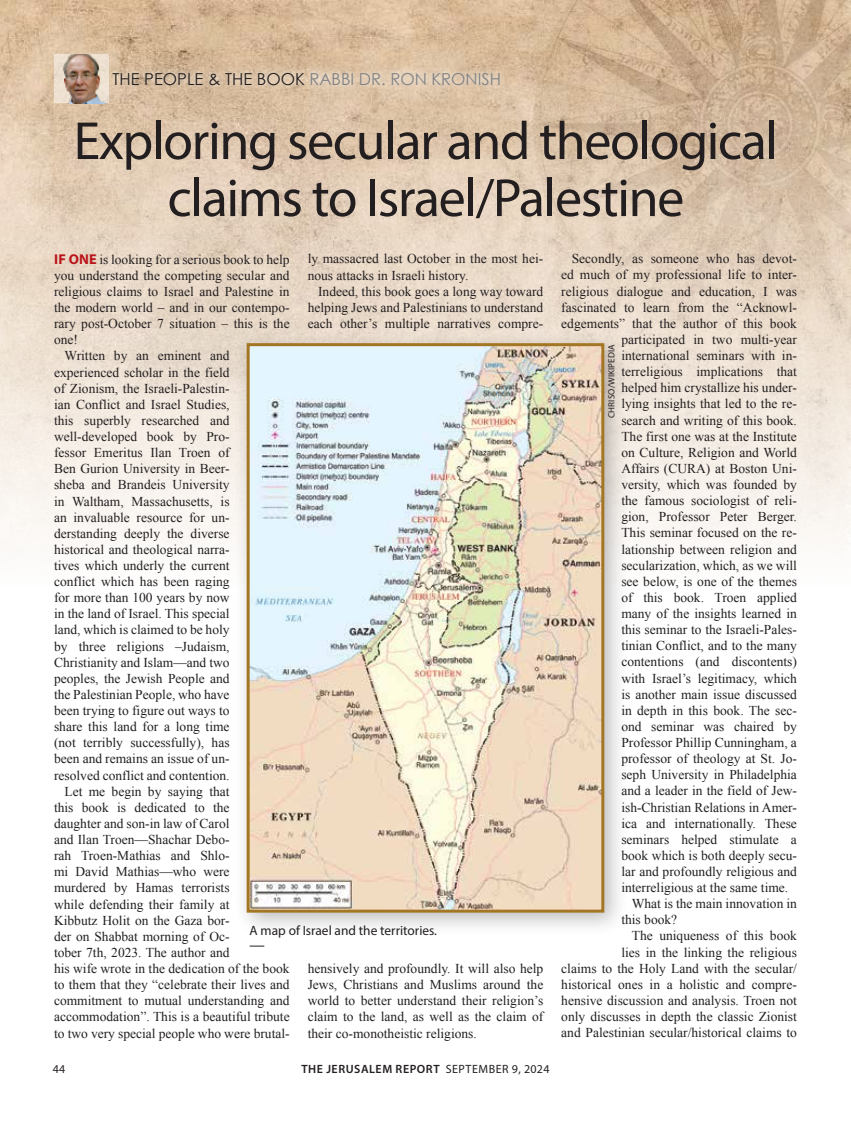
<style>
.page{position:relative;width:851px;height:1127px;background:#fff}
.page>*{position:absolute;margin:0;border:0;box-sizing:border-box;transform-origin:0 0}
.t1{font:54px/57px "Myriad Pro";letter-spacing:-.025em;color:#231f20;text-align:center}
.t2{font:16.5px "Century Gothic";color:#808285}
.t3{font:16.5px "Century Gothic";color:#231f20}
.t4{font:13.5px/16px "Times New Roman";color:#231f20;text-align:justify}
.t5{font:13.5px "Myriad Pro";color:#231f20}
.t6{font:600 12px "Myriad Pro";letter-spacing:.045em;color:#231f20}
.t7{font:12px "Myriad Pro";color:#231f20}
.t8{font:9px "Myriad Pro";letter-spacing:.02em;color:#231f20}
.s1{color:#231f20}
.s2{font-family:"Myriad Pro";font-weight:700;font-size:14.25px;color:#ba141a}
.s3{font-weight:400}
</style>
<div class="page">
<img style="left:0;top:0;width:850px;height:552px">
<img style="left:533px;top:0;width:317px;height:351px">
<svg style="left:109px;top:65px;width:398px;height:27px;background:#dbc3a8"></svg>
<img style="left:54px;top:54px;width:55px;height:49px">
<div style="left:234px;top:331px;width:395px;height:606px;background:#231f20;opacity:.3"></div>
<img style="left:245px;top:342px;width:360px;height:572px">
<svg style="left:249px;top:946px;width:16px;height:1px"></svg>
<p class="t3" style="left:112px;top:67px;width:123px">THE PEOPLE &amp; THE</p>
<p class="t2" style="left:257px;top:67px;width:243px"><span class="s1">BOOK</span> RABBI DR. RON KRONISH</p>
<h1 class="t1" style="left:74px;top:112px;width:706px">Exploring secular and theological claims to Israel/Palestine</h1>
<p class="t4" style="left:54px;top:251px;width:237px"><span class="s2">IF ONE</span> is looking for a serious book to help</p>
<p class="t4" style="left:54px;top:267px;width:237px">you understand the competing secular and</p>
<p class="t4" style="left:54px;top:283px;width:237px">religious claims to Israel and Palestine in</p>
<p class="t4" style="left:54px;top:299px;width:237px">the modern world – and in our contempo-</p>
<p class="t4" style="left:54px;top:315px;width:237px">rary post-October 7 situation – this is the</p>
<p class="t4" style="left:54px;top:331px;width:25px">one!</p>
<p class="t4" style="left:64px;top:348px;width:167px">Written by an eminent and</p>
<p class="t4" style="left:54px;top:364px;width:177px">experienced scholar in the field</p>
<p class="t4" style="left:54px;top:380px;width:177px">of Zionism, the Israeli-Palestin-</p>
<p class="t4" style="left:54px;top:396px;width:177px">ian Conflict and Israel Studies,</p>
<p class="t4" style="left:54px;top:412px;width:177px">this superbly researched and</p>
<p class="t4" style="left:54px;top:428px;width:177px">well-developed book by Pro-</p>
<p class="t4" style="left:54px;top:444px;width:177px">fessor Emeritus Ilan Troen of</p>
<p class="t4" style="left:54px;top:460px;width:177px">Ben Gurion University in Beer-</p>
<p class="t4" style="left:54px;top:477px;width:177px">sheba and Brandeis University</p>
<p class="t4" style="left:54px;top:493px;width:177px">in Waltham, Massachusetts, is</p>
<p class="t4" style="left:54px;top:509px;width:177px">an invaluable resource for un-</p>
<p class="t4" style="left:54px;top:525px;width:177px">derstanding deeply the diverse</p>
<p class="t4" style="left:54px;top:541px;width:177px">historical and theological narra-</p>
<p class="t4" style="left:54px;top:557px;width:177px">tives which underly the current</p>
<p class="t4" style="left:54px;top:573px;width:177px">conflict which has been raging</p>
<p class="t4" style="left:54px;top:589px;width:177px">for more than 100 years by now</p>
<p class="t4" style="left:54px;top:605px;width:177px">in the land of Israel. This special</p>
<p class="t4" style="left:54px;top:622px;width:177px">land, which is claimed to be holy</p>
<p class="t4" style="left:54px;top:638px;width:177px">by three religions –Judaism,</p>
<p class="t4" style="left:54px;top:654px;width:177px">Christianity and Islam—and two</p>
<p class="t4" style="left:54px;top:670px;width:177px">peoples, the Jewish People and</p>
<p class="t4" style="left:54px;top:686px;width:177px">the Palestinian People, who have</p>
<p class="t4" style="left:54px;top:702px;width:177px">been trying to figure out ways to</p>
<p class="t4" style="left:54px;top:718px;width:177px">share this land for a long time</p>
<p class="t4" style="left:54px;top:734px;width:177px">(not terribly successfully), has</p>
<p class="t4" style="left:54px;top:751px;width:177px">been and remains an issue of un-</p>
<p class="t4" style="left:54px;top:767px;width:177px">resolved conflict and contention.</p>
<p class="t4" style="left:64px;top:783px;width:167px">Let me begin by saying that</p>
<p class="t4" style="left:54px;top:799px;width:177px">this book is dedicated to the</p>
<p class="t4" style="left:54px;top:815px;width:177px">daughter and son-in law of Carol</p>
<p class="t4" style="left:54px;top:831px;width:177px">and Ilan Troen—Shachar Debo-</p>
<p class="t4" style="left:54px;top:847px;width:177px">rah Troen-Mathias and Shlo-</p>
<p class="t4" style="left:54px;top:863px;width:177px">mi David Mathias—who were</p>
<p class="t4" style="left:54px;top:880px;width:177px">murdered by Hamas terrorists</p>
<p class="t4" style="left:54px;top:896px;width:177px">while defending their family at</p>
<p class="t4" style="left:54px;top:912px;width:177px">Kibbutz Holit on the Gaza bor-</p>
<p class="t4" style="left:54px;top:928px;width:177px">der on Shabbat morning of Oc-</p>
<p class="t4" style="left:54px;top:944px;width:177px">tober 7th, 2023. The author and</p>
<p class="t4" style="left:54px;top:960px;width:237px">his wife wrote in the dedication of the book</p>
<p class="t4" style="left:54px;top:976px;width:237px">to them that they “celebrate their lives and</p>
<p class="t4" style="left:54px;top:992px;width:237px">commitment to mutual understanding and</p>
<p class="t4" style="left:54px;top:1008px;width:237px">accommodation”. This is a beautiful tribute</p>
<p class="t4" style="left:54px;top:1025px;width:237px">to two very special people who were brutal-</p>
<p class="t4" style="left:307px;top:251px;width:237px">ly massacred last October in the most hei&shy;nous attacks in Israeli history.</p>
<p class="t4" style="left:307px;top:283px;width:237px;text-indent:10px">Indeed, this book goes a long way toward helping Jews and Palestinians to understand each other’s multiple narratives compre-</p>
<p class="t5" style="left:249px;top:922px;width:189px">A map of Israel and the territories.</p>
<p class="t4" style="left:307px;top:960px;width:237px">hensively and profoundly. It will also help Jews, Christians and Muslims around the world to better understand their religion’s claim to the land, as well as the claim of their co-monotheistic religions.</p>
<p class="t7" style="left:53px;top:1061px;width:14px">44</p>
<p class="t6" style="left:301px;top:1061px;width:249px">THE JERUSALEM REPORT <span class="s3">September 9, 2024</span></p>
<p class="t4" style="left:571px;top:251px;width:227px">Secondly, as someone who has devot-</p>
<p class="t4" style="left:561px;top:267px;width:237px">ed much of my professional life to inter-</p>
<p class="t4" style="left:561px;top:283px;width:237px">religious dialogue and education, I was</p>
<p class="t4" style="left:561px;top:299px;width:237px">fascinated to learn from the “Acknowl-</p>
<p class="t4" style="left:561px;top:315px;width:237px">edgements” that the author of this book</p>
<p class="t4" style="left:621px;top:331px;width:177px">participated in two multi-year</p>
<p class="t4" style="left:621px;top:347px;width:177px">international seminars with in-</p>
<p class="t4" style="left:621px;top:363px;width:177px">terreligious implications that</p>
<p class="t4" style="left:621px;top:380px;width:177px">helped him crystallize his under-</p>
<p class="t4" style="left:621px;top:396px;width:177px">lying insights that led to the re-</p>
<p class="t4" style="left:621px;top:412px;width:177px">search and writing of this book.</p>
<p class="t4" style="left:621px;top:428px;width:177px">The first one was at the Institute</p>
<p class="t4" style="left:621px;top:444px;width:177px">on Culture, Religion and World</p>
<p class="t4" style="left:621px;top:460px;width:177px">Affairs (CURA) at Boston Uni-</p>
<p class="t4" style="left:621px;top:476px;width:177px">versity, which was founded by</p>
<p class="t4" style="left:621px;top:492px;width:177px">the famous sociologist of reli-</p>
<p class="t4" style="left:621px;top:508px;width:177px">gion, Professor Peter Berger.</p>
<p class="t4" style="left:621px;top:525px;width:177px">This seminar focused on the re-</p>
<p class="t4" style="left:621px;top:541px;width:177px">lationship between religion and</p>
<p class="t4" style="left:621px;top:557px;width:177px">secularization, which, as we will</p>
<p class="t4" style="left:621px;top:573px;width:177px">see below, is one of the themes</p>
<p class="t4" style="left:621px;top:589px;width:177px">of this book. Troen applied</p>
<p class="t4" style="left:621px;top:605px;width:177px">many of the insights learned in</p>
<p class="t4" style="left:621px;top:621px;width:177px">this seminar to the Israeli-Pales-</p>
<p class="t4" style="left:621px;top:637px;width:177px">tinian Conflict, and to the many</p>
<p class="t4" style="left:621px;top:654px;width:177px">contentions (and discontents)</p>
<p class="t4" style="left:621px;top:670px;width:177px">with Israel’s legitimacy, which</p>
<p class="t4" style="left:621px;top:686px;width:177px">is another main issue discussed</p>
<p class="t4" style="left:621px;top:702px;width:177px">in depth in this book. The sec-</p>
<p class="t4" style="left:621px;top:718px;width:177px">ond seminar was chaired by</p>
<p class="t4" style="left:621px;top:734px;width:177px">Professor Phillip Cunningham, a</p>
<p class="t4" style="left:621px;top:750px;width:177px">professor of theology at St. Jo-</p>
<p class="t4" style="left:621px;top:766px;width:177px">seph University in Philadelphia</p>
<p class="t4" style="left:621px;top:782px;width:177px">and a leader in the field of Jew-</p>
<p class="t4" style="left:621px;top:799px;width:177px">ish-Christian Relations in Amer-</p>
<p class="t4" style="left:621px;top:815px;width:177px">ica and internationally. These</p>
<p class="t4" style="left:621px;top:831px;width:177px">seminars helped stimulate a</p>
<p class="t4" style="left:621px;top:847px;width:177px">book which is both deeply secu-</p>
<p class="t4" style="left:621px;top:863px;width:177px">lar and profoundly religious and</p>
<p class="t4" style="left:621px;top:879px;width:168px">interreligious at the same time.</p>
<p class="t4" style="left:631px;top:895px;width:167px">What is the main innovation in</p>
<p class="t4" style="left:621px;top:911px;width:57px">this book?</p>
<p class="t4" style="left:631px;top:928px;width:167px">The uniqueness of this book</p>
<p class="t4" style="left:621px;top:944px;width:177px">lies in the linking the religious</p>
<p class="t4" style="left:561px;top:960px;width:237px">claims to the Holy Land with the secular/</p>
<p class="t4" style="left:561px;top:976px;width:237px">historical ones in a holistic and compre-</p>
<p class="t4" style="left:561px;top:992px;width:237px">hensive discussion and analysis. Troen not</p>
<p class="t4" style="left:561px;top:1008px;width:237px">only discusses in depth the classic Zionist</p>
<p class="t4" style="left:561px;top:1024px;width:237px">and Palestinian secular/historical claims to</p>
<p class="t8" style="left:605px;top:418px;width:75px;rotate:-90deg">ChrisO/Wikipedia</p>
</div>
